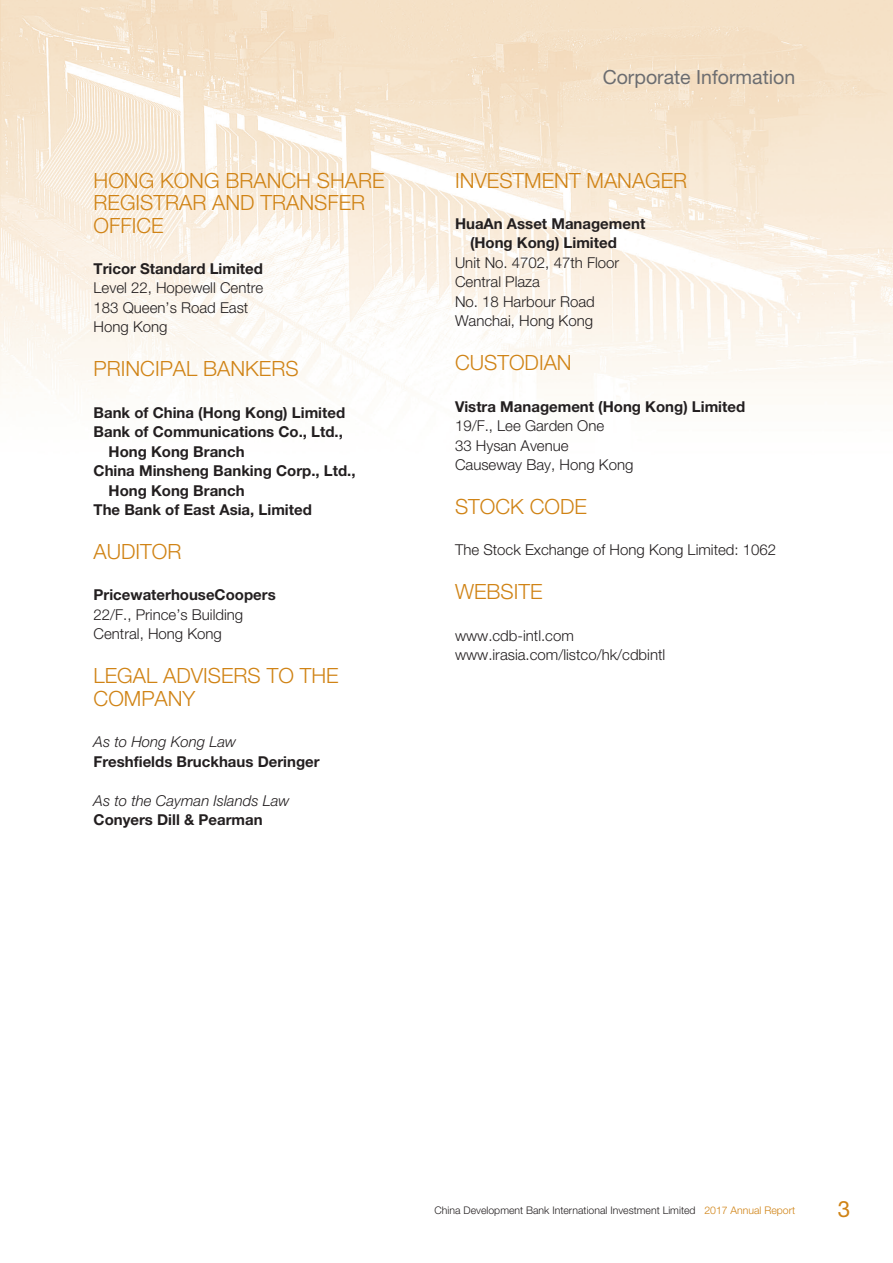
<style>
.page{position:relative;width:893px;height:1263px;background:#fff}
.page>*{position:absolute;margin:0;border:0;box-sizing:border-box;transform-origin:0 0}
.t1{font:22.5px "Helvetica Neue LT Std";color:#d08315}
.t2{font:300 21px/22.5px "Helvetica Neue LT Std";color:#d08315}
.t3{font:19.5px "Helvetica Neue LT Std";color:#6c6d70}
.t4{font:700 15px/19.5px "Helvetica Neue LT Std";color:#231f20}
.t5{font:300 15px/19.5px "Helvetica Neue LT Std";color:#231f20}
.t6{font:italic 300 15px "Helvetica Neue LT Std";color:#231f20}
.t7{font:300 10.5px "Helvetica Neue LT Std";color:#231f20}
.s1{color:#d08315}
</style>
<div class="page">
<img style="left:0;top:0;width:893px;height:398px">
<h2 class="t2" style="left:94px;top:168px;width:293px">HONG KONG BRANCH SHARE<br>REGISTRAR AND TRANSFER<br>OFFICE</h2>
<p class="t4" style="left:94px;top:258px;width:171px">Tricor Standard Limited</p>
<p class="t5" style="left:94px;top:278px;width:171px">Level 22, Hopewell Centre<br>183 Queen’s Road East<br>Hong Kong</p>
<h2 class="t2" style="left:94px;top:357px;width:207px">PRINCIPAL BANKERS</h2>
<p class="t4" style="left:94px;top:402px;width:253px">Bank of China (Hong Kong) Limited</p>
<p class="t4" style="left:94px;top:422px;width:251px">Bank of Communications Co., Ltd.,</p>
<p class="t4" style="left:109px;top:441px;width:138px">Hong Kong Branch</p>
<p class="t4" style="left:94px;top:461px;width:263px">China Minsheng Banking Corp., Ltd.,</p>
<p class="t4" style="left:109px;top:480px;width:138px">Hong Kong Branch</p>
<p class="t4" style="left:94px;top:500px;width:220px">The Bank of East Asia, Limited</p>
<h2 class="t2" style="left:94px;top:540px;width:89px">AUDITOR</h2>
<p class="t4" style="left:94px;top:585px;width:184px">PricewaterhouseCoopers</p>
<p class="t5" style="left:94px;top:604px;width:151px">22/F., Prince’s Building<br>Central, Hong Kong</p>
<h2 class="t2" style="left:94px;top:664px;width:247px">LEGAL ADVISERS TO THE<br>COMPANY</h2>
<p class="t6" style="left:94px;top:733px;width:144px">As to Hong Kong Law</p>
<p class="t4" style="left:94px;top:751px;width:228px">Freshfields Bruckhaus Deringer</p>
<p class="t6" style="left:94px;top:791px;width:198px">As to the Cayman Islands Law</p>
<p class="t4" style="left:94px;top:810px;width:171px">Conyers Dill &amp; Pearman</p>
<h3 class="t3" style="left:603px;top:66px;width:194px">Corporate Information</h3>
<h2 class="t2" style="left:455px;top:168px;width:234px">INVESTMENT MANAGER</h2>
<p class="t4" style="left:470px;top:213px;width:177px;text-indent:-15px">HuaAn Asset Management (Hong Kong) Limited</p>
<p class="t5" style="left:455px;top:252px;width:166px">Unit No. 4702, 47th Floor<br>Central Plaza<br>No. 18 Harbour Road<br>Wanchai, Hong Kong</p>
<h2 class="t2" style="left:455px;top:351px;width:118px">CUSTODIAN</h2>
<p class="t4" style="left:455px;top:396px;width:292px">Vistra Management (Hong Kong) Limited</p>
<p class="t5" style="left:455px;top:416px;width:180px">19/F., Lee Garden One<br>33 Hysan Avenue<br>Causeway Bay, Hong Kong</p>
<h2 class="t2" style="left:455px;top:495px;width:133px">STOCK CODE</h2>
<p class="t5" style="left:455px;top:540px;width:323px">The Stock Exchange of Hong Kong Limited: 1062</p>
<h2 class="t2" style="left:455px;top:580px;width:89px">WEBSITE</h2>
<p class="t5" style="left:455px;top:625px;width:212px">www.cdb-intl.com www.irasia.com/listco/hk/cdbintl</p>
<p class="t7" style="left:435px;top:1204px;width:362px">China Development Bank International Investment Limited <span class="s1">2017 Annual Report</span></p>
<h1 class="t1" style="left:838px;top:1195px;width:14px">3</h1>
</div>
